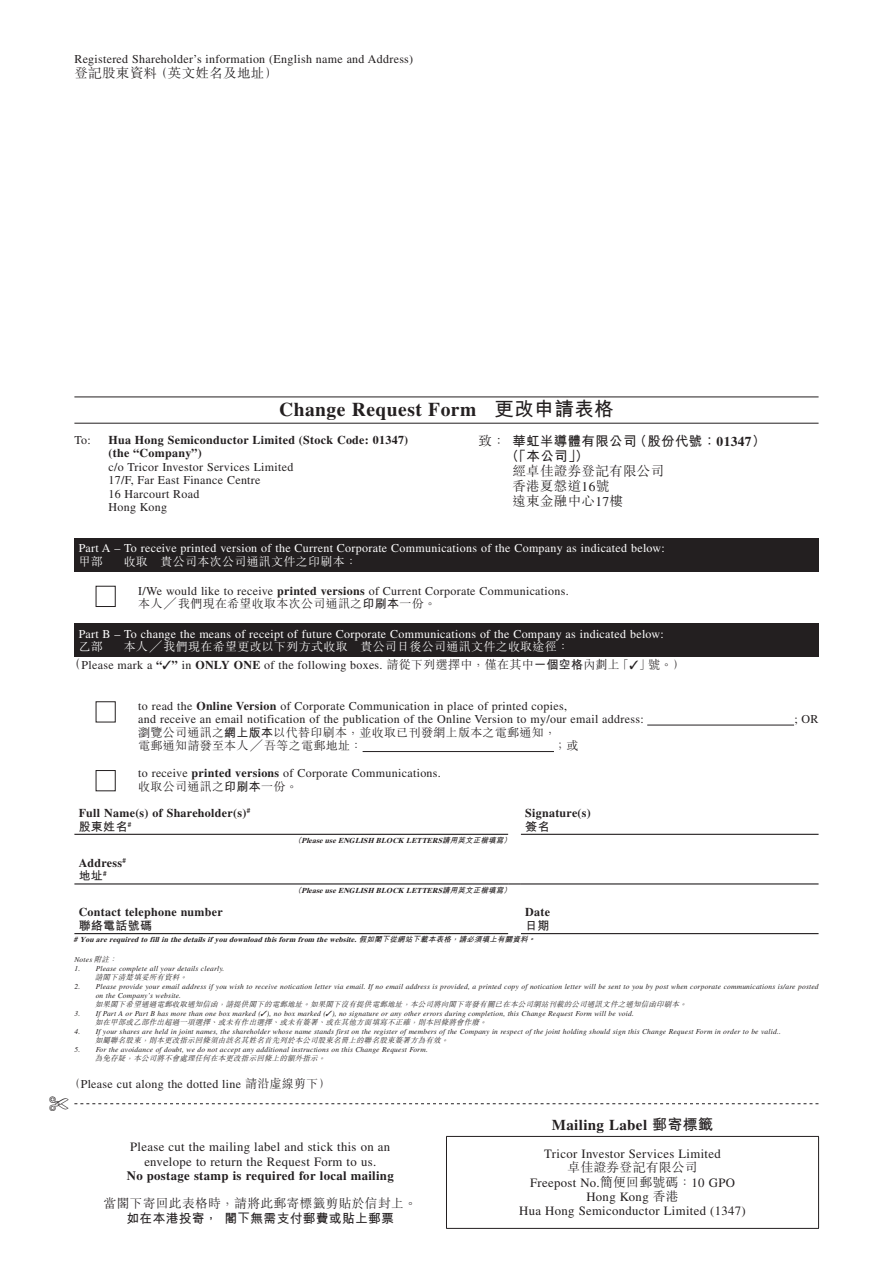
<style>
.page{position:relative;width:893px;height:1263px;background:#fff}
.page>*{position:absolute;margin:0;border:0;box-sizing:border-box;transform-origin:0 0}
.t1{font:700 19.5px "Times LT Std";letter-spacing:.025em;color:#231f20}
.t2{font:700 15px "Times LT Std";letter-spacing:.025em;color:#231f20}
.t3{font:300 13.5px/15px "M Sung HK";letter-spacing:.025em;color:#231f20}
.t4{font:700 13.5px/15px "M Hei HK";letter-spacing:.025em;color:#231f20}
.t5{font:12.75px/14.2px "Times LT Std";letter-spacing:.025em;color:#231f20;text-align:center}
.t6{font:700 12.75px "Times LT Std";letter-spacing:.025em;color:#231f20}
.t7{font:300 12.75px "M Sung HK";letter-spacing:.025em;color:#231f20}
.t8{font:700 12.75px "M Hei HK";letter-spacing:.025em;color:#231f20}
.t9{font:12px/13.5px "Times LT Std";letter-spacing:.025em;color:#231f20}
.t10{font:12px "Times LT Std";letter-spacing:.025em;color:#fff}
.t11{font:700 12px/13.5px "Times LT Std";letter-spacing:.025em;color:#231f20}
.t12{font:300 12px/13.5px "M Sung HK";letter-spacing:.025em;color:#231f20}
.t13{font:300 12px "M Sung HK";letter-spacing:.025em;color:#fff}
.t14{font:700 12px "M Hei HK";letter-spacing:.025em;color:#231f20}
.t15{font:italic 7.5px/9px "Times LT Std";letter-spacing:.025em;color:#231f20}
.t16{font:italic 300 7.5px "M Sung HK";color:#231f20}
.t17{font:italic 700 7.5px "Times LT Std";color:#231f20}
.s1{font-family:"M Hei HK"}
.s2{font-family:"M Sung HK";font-weight:300}
.s3{font-family:"Times LT Std"}
.s4{font-family:"Times LT Std";font-weight:400}
.s5{font-weight:700}
.s6{font-family:"M Hei HK";font-weight:700}
.s7{font-family:"M Sung HK";font-weight:300;font-size:13.5px}
</style>
<div class="page">
<hr style="left:74px;top:397px;width:745px;height:1px;background:#231f20">
<hr style="left:74px;top:423px;width:745px;height:1px;background:#231f20">
<div style="left:74px;top:538px;width:745px;height:34px;background:#231f20"></div>
<div style="left:74px;top:624px;width:745px;height:33px;background:#231f20"></div>
<hr style="left:647px;top:725px;width:147px;height:1px;background:#231f20">
<hr style="left:363px;top:751px;width:191px;height:1px;background:#231f20">
<hr style="left:74px;top:834px;width:434px;height:1px;background:#231f20">
<hr style="left:521px;top:834px;width:298px;height:1px;background:#231f20">
<hr style="left:74px;top:883px;width:434px;height:1px;background:#231f20">
<svg style="left:508px;top:883px;width:13px;height:1px"></svg>
<hr style="left:521px;top:883px;width:298px;height:1px;background:#231f20">
<hr style="left:74px;top:933px;width:434px;height:1px;background:#231f20">
<hr style="left:521px;top:933px;width:298px;height:1px;background:#231f20">
<hr style="left:446px;top:1136px;width:373px;height:1px;background:#231f20">
<hr style="left:446px;top:1137px;width:1px;height:91px;background:#231f20">
<hr style="left:818px;top:1137px;width:1px;height:91px;background:#231f20">
<hr style="left:446px;top:1228px;width:373px;height:1px;background:#231f20">
<div style="left:96px;top:586px;width:20px;height:21px;border:1px solid #231f20"></div>
<div style="left:96px;top:701px;width:20px;height:21px;border:1px solid #231f20"></div>
<div style="left:96px;top:770px;width:20px;height:21px;border:1px solid #231f20"></div>
<svg style="left:74px;top:1103px;width:745px;height:2px"></svg>
<h3 class="t9" style="left:74px;top:52px;width:340px">Registered Shareholder’s information (English name and Address)</h3>
<h3 class="t3" style="left:74px;top:65px;width:205px">登記股東資料（英文姓名及地址）</h3>
<h1 class="t1" style="left:279px;top:398px;width:336px">Change Request Form <span class="s1">更改申請表格</span></h1>
<h3 class="t4" style="left:506px;top:432px;width:261px;text-indent:-27px"><span class="s2">致：</span>華虹半導體有限公司（股份代號：<span class="s3">01347</span>）（「本公司」）</h3>
<h3 class="t3" style="left:512px;top:462px;width:153px">經卓佳證券登記有限公司香港夏慤道<span class="s4">16</span>號<br>遠東金融中心<span class="s4">17</span>樓</h3>
<h3 class="t10" style="left:79px;top:542px;width:588px">Part A – To receive printed version of the Current Corporate Communications of the Company as indicated below:</h3>
<h3 class="t13" style="left:79px;top:553px;width:26px">甲部</h3>
<h3 class="t13" style="left:124px;top:553px;width:235px">收取　貴公司本次公司通訊文件之印刷本：</h3>
<h3 class="t9" style="left:138px;top:584px;width:432px">I/We would like to receive <span class="s5">printed versions</span> of Current Corporate Communications.</h3>
<h3 class="t12" style="left:138px;top:596px;width:299px">本人╱我們現在希望收取本次公司通訊之<span class="s6">印刷本</span>一份。</h3>
<h3 class="t10" style="left:79px;top:627px;width:587px">Part B – To change the means of receipt of future Corporate Communications of the Company as indicated below:</h3>
<h3 class="t13" style="left:79px;top:638px;width:26px">乙部</h3>
<h3 class="t13" style="left:124px;top:638px;width:447px">本人╱我們現在希望更改以下列方式收取　貴公司日後公司通訊文件之收取途徑：</h3>
<h3 class="t9" style="left:68px;top:658px;width:619px"><span class="s7">（</span>Please mark a <span class="s5">“</span>✓<span class="s5">”</span> in <span class="s5">ONLY ONE</span> of the following boxes. <span class="s2">請從下列選擇中，僅在其中</span><span class="s6">一個空格</span><span class="s2">內劃上「</span>✓<span class="s2">」號。）</span></h3>
<h3 class="t9" style="left:138px;top:699px;width:507px">to read the <span class="s5">Online Version</span> of Corporate Communication in place of printed copies,<br>and receive an email notification of the publication of the Online Version to my/our email address:</h3>
<h3 class="t9" style="left:74px;top:433px;width:18px">To:</h3>
<h3 class="t11" style="left:108px;top:433px;width:301px">Hua Hong Semiconductor Limited (Stock Code: 01347) (the “Company”)</h3>
<h3 class="t9" style="left:108px;top:460px;width:187px">c/o Tricor Investor Services Limited<br>17/F, Far East Finance Centre<br>16 Harcourt Road<br>Hong Kong</h3>
<h3 class="t12" style="left:138px;top:725px;width:419px">瀏覽公司通訊之<span class="s6">網上版本</span>以代替印刷本，並收取已刊發網上版本之電郵通知，電郵通知請發至本人╱吾等之電郵地址：</h3>
<h3 class="t12" style="left:554px;top:738px;width:26px">；或</h3>
<h3 class="t9" style="left:138px;top:766px;width:304px">to receive <span class="s5">printed versions</span> of Corporate Communications.</h3>
<h3 class="t12" style="left:138px;top:779px;width:161px">收取公司通訊之<span class="s6">印刷本</span>一份。</h3>
<h3 class="t11" style="left:79px;top:806px;width:173px">Full Name(s) of Shareholder(s)<sup>#</sup></h3>
<h3 class="t14" style="left:79px;top:817px;width:54px">股東姓名<sup>#</sup></h3>
<h3 class="t11" style="left:79px;top:856px;width:49px">Address<sup>#</sup></h3>
<h3 class="t14" style="left:79px;top:867px;width:30px">地址<sup>#</sup></h3>
<p class="t17" style="left:294px;top:836px;width:221px"><span class="s1">（</span>PleaseuseENGLISH BLOCK LETTERS<span class="s1">請用英文正楷填寫）</span></p>
<p class="t17" style="left:294px;top:886px;width:221px"><span class="s1">（</span>PleaseuseENGLISH BLOCK LETTERS<span class="s1">請用英文正楷填寫）</span></p>
<h3 class="t11" style="left:525px;top:806px;width:67px">Signature(s)</h3>
<h3 class="t14" style="left:525px;top:817px;width:26px">簽名</h3>
<h3 class="t9" style="left:794px;top:712px;width:26px">; OR</h3>
<h3 class="t11" style="left:79px;top:905px;width:146px">Contact telephone number</h3>
<h3 class="t14" style="left:79px;top:917px;width:75px">聯絡電話號碼</h3>
<h3 class="t11" style="left:525px;top:905px;width:26px">Date</h3>
<h3 class="t14" style="left:525px;top:917px;width:26px">日期</h3>
<p class="t17" style="left:74px;top:935px;width:466px">#You arerequired tofillin thedetailsif you download thisform from thewebsite.<span class="s1">假如閣下從網站下載本表格，請必須填上有關資料。</span></p>
<p class="t15" style="left:74px;top:955px;width:46px">Notes <span class="s2">附註：</span></p>
<p class="t15" style="left:74px;top:964px;width:152px">1. Please complete all your details clearly.</p>
<p class="t16" style="left:95px;top:972px;width:96px">請閣下清楚填妥所有資料。</p>
<p class="t15" style="left:96px;top:982px;width:724px;text-indent:-21px">2. Please provide your email address if you wish to receive notication letter via email. If no email address is provided, a printed copy of notication letter will be sent to you by post when corporate communications is/are posted on the Company’s website.</p>
<p class="t16" style="left:95px;top:999px;width:596px">如果閣下希望通過電郵收取通知信函，請提供閣下的電郵地址。如果閣下沒有提供電郵地址，本公司將向閣下寄發有關已在本公司網站刊載的公司通訊文件之通知信函印刷本。</p>
<p class="t15" style="left:74px;top:1009px;width:561px">3. If Part A or Part B has more than one box marked (✓), no box marked (✓), no signature or any other errors during completion, this Change Request Form will be void.</p>
<p class="t16" style="left:95px;top:1017px;width:396px">如在甲部或乙部作出超過一項選擇、或未有作出選擇、或未有簽署、或在其他方面填寫不正確，則本回條將會作廢。</p>
<p class="t15" style="left:74px;top:1027px;width:708px">4. If your shares are held in joint names, the shareholder whose name stands first on the register of members of the Company in respect of the joint holding should sign this Change Request Form in order to be valid..</p>
<p class="t16" style="left:95px;top:1035px;width:358px">如屬聯名股東，則本更改指示回條須由該名其姓名首先列於本公司股東名冊上的聯名股東簽署方為有效。</p>
<p class="t15" style="left:74px;top:1045px;width:355px">5. For the avoidance of doubt, we do not accept any additional instructions on this Change Request Form.</p>
<p class="t16" style="left:95px;top:1053px;width:235px">為免存疑，本公司將不會處理任何在本更改指示回條上的額外指示。</p>
<h3 class="t9" style="left:68px;top:1077px;width:264px"><span class="s2">（</span>Please cut along the dotted line <span class="s2">請沿虛線剪下）</span></h3>
<h2 class="t2" style="left:552px;top:1116px;width:163px">Mailing Label <span class="s1">郵寄標籤</span></h2>
<h3 class="t5" style="left:130px;top:1140px;width:262px">Please cut the mailing label and stick this on an envelope to return the Request Form to us.</h3>
<h3 class="t6" style="left:127px;top:1168px;width:268px">No postage stamp is required for local mailing</h3>
<h3 class="t7" style="left:104px;top:1194px;width:315px">當閣下寄回此表格時，請將此郵寄標籤剪貼於信封上。</h3>
<h3 class="t8" style="left:127px;top:1208px;width:269px">如在本港投寄，閣下無需支付郵費或貼上郵票</h3>
<h3 class="t5" style="left:544px;top:1147px;width:178px">Tricor Investor Services Limited</h3>
<h3 class="t7" style="left:567px;top:1159px;width:132px">卓佳證券登記有限公司</h3>
<h3 class="t5" style="left:519px;top:1175px;width:228px">Freepost No.<span class="s2">簡便回郵號碼：</span>10 GPO<br>Hong Kong <span class="s2">香港<br></span>Hua Hong Semiconductor Limited (1347)</h3>
</div>
